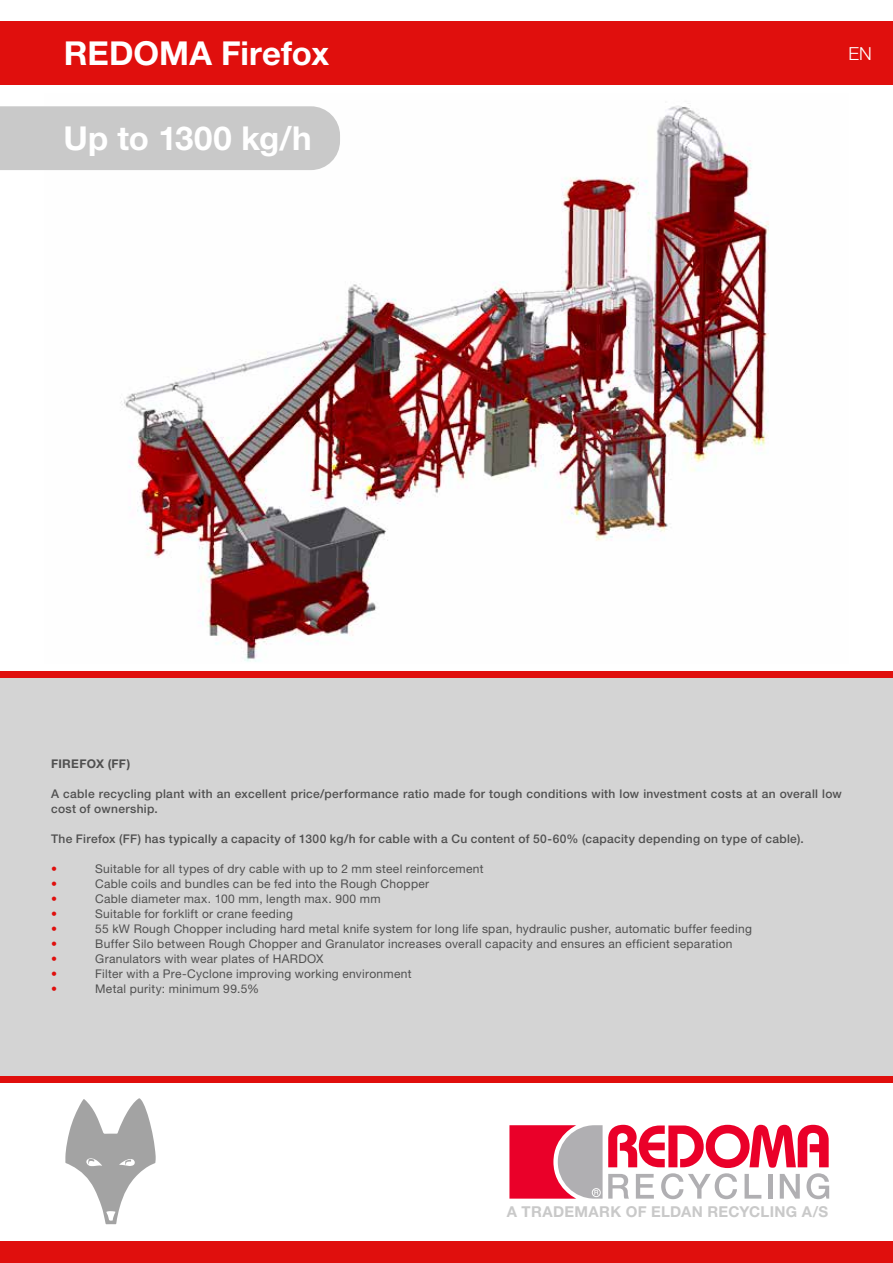
<style>
.page{position:relative;width:893px;height:1263px;background:#fff}
.page>*{position:absolute;margin:0;border:0;box-sizing:border-box;transform-origin:0 0}
.t1{font:700 33px "Helvetica Neue LT Std";color:#fff}
.t2{font:300 18px "Helvetica Neue LT Std";color:#fff}
.t3{font:700 15px "Helvetica Neue LT Std";letter-spacing:.02em;color:#c9c9c9}
.t4{font:12px "Helvetica Neue LT Std";letter-spacing:.025em;color:#505050}
.t5{font:500 12px/15px "Helvetica Neue LT Std";letter-spacing:.025em;color:#505050}
.t6{font:700 12px "Helvetica Neue LT Std";letter-spacing:.02em;color:#505050}
.t7{font:12px "Helvetica Neue LT Std";color:#e00f0d}
</style>
<div class="page">
<div style="left:0;top:673px;width:893px;height:406px;background:#d4d4d4"></div>
<div style="left:0;top:671px;width:893px;height:6px;background:#e00f0d"></div>
<div style="left:0;top:1076px;width:893px;height:6px;background:#e00f0d"></div>
<svg style="left:509px;top:1125px;width:320px;height:74px"></svg>
<svg style="left:65px;top:1098px;width:91px;height:126px"></svg>
<div style="left:0;top:1242px;width:893px;height:21px;background:#e00f0d"></div>
<img style="left:120px;top:105px;width:649px;height:557px">
<div style="left:0;top:21px;width:893px;height:64px;background:#e00f0d"></div>
<div style="left:0;top:106px;width:340px;height:64px;background:#c9c9c9"></div>
<h1 class="t1" style="left:64px;top:33px;width:267px">REDOMA Firefox</h1>
<h2 class="t2" style="left:849px;top:42px;width:25px">EN</h2>
<h1 class="t1" style="left:64px;top:118px;width:250px">Up to 1300 kg/h</h1>
<p class="t6" style="left:51px;top:757px;width:81px">FIREFOX (FF)</p>
<p class="t5" style="left:51px;top:786px;width:792px">A cable recycling plant with an excellent price/performance ratio made for tough conditions with low investment costs at an overall low cost of ownership.</p>
<p class="t5" style="left:51px;top:831px;width:754px">The Firefox (FF) has typically a capacity of 1300 kg/h for cable with a Cu content of 50-60% (capacity depending on type of cable).</p>
<p class="t7" style="left:51px;top:862px;width:7px">•</p>
<p class="t4" style="left:95px;top:862px;width:390px">Suitable for all types of dry cable with up to 2 mm steel reinforcement</p>
<p class="t7" style="left:51px;top:877px;width:7px">•</p>
<p class="t4" style="left:95px;top:877px;width:335px">Cable coils and bundles can be fed into the Rough Chopper</p>
<p class="t7" style="left:51px;top:892px;width:7px">•</p>
<p class="t4" style="left:95px;top:892px;width:287px">Cable diameter max. 100 mm, length max. 900 mm</p>
<p class="t7" style="left:51px;top:907px;width:7px">•</p>
<p class="t4" style="left:95px;top:907px;width:199px">Suitable for forklift or crane feeding</p>
<p class="t7" style="left:51px;top:922px;width:7px">•</p>
<p class="t4" style="left:95px;top:922px;width:658px">55 kW Rough Chopper including hard metal knife system for long life span, hydraulic pusher, automatic buffer feeding</p>
<p class="t7" style="left:51px;top:937px;width:7px">•</p>
<p class="t4" style="left:95px;top:937px;width:639px">Buffer Silo between Rough Chopper and Granulator increases overall capacity and ensures an efficient separation</p>
<p class="t7" style="left:51px;top:952px;width:7px">•</p>
<p class="t4" style="left:95px;top:952px;width:230px">Granulators with wear plates of HARDOX</p>
<p class="t7" style="left:51px;top:967px;width:7px">•</p>
<p class="t4" style="left:95px;top:967px;width:318px">Filter with a Pre-Cyclone improving working environment</p>
<p class="t7" style="left:51px;top:982px;width:7px">•</p>
<p class="t4" style="left:95px;top:982px;width:165px">Metal purity: minimum 99.5%</p>
<p class="t3" style="left:507px;top:1202px;width:323px">A TRADEMARK OF ELDAN RECYCLING A/S</p>
</div>
